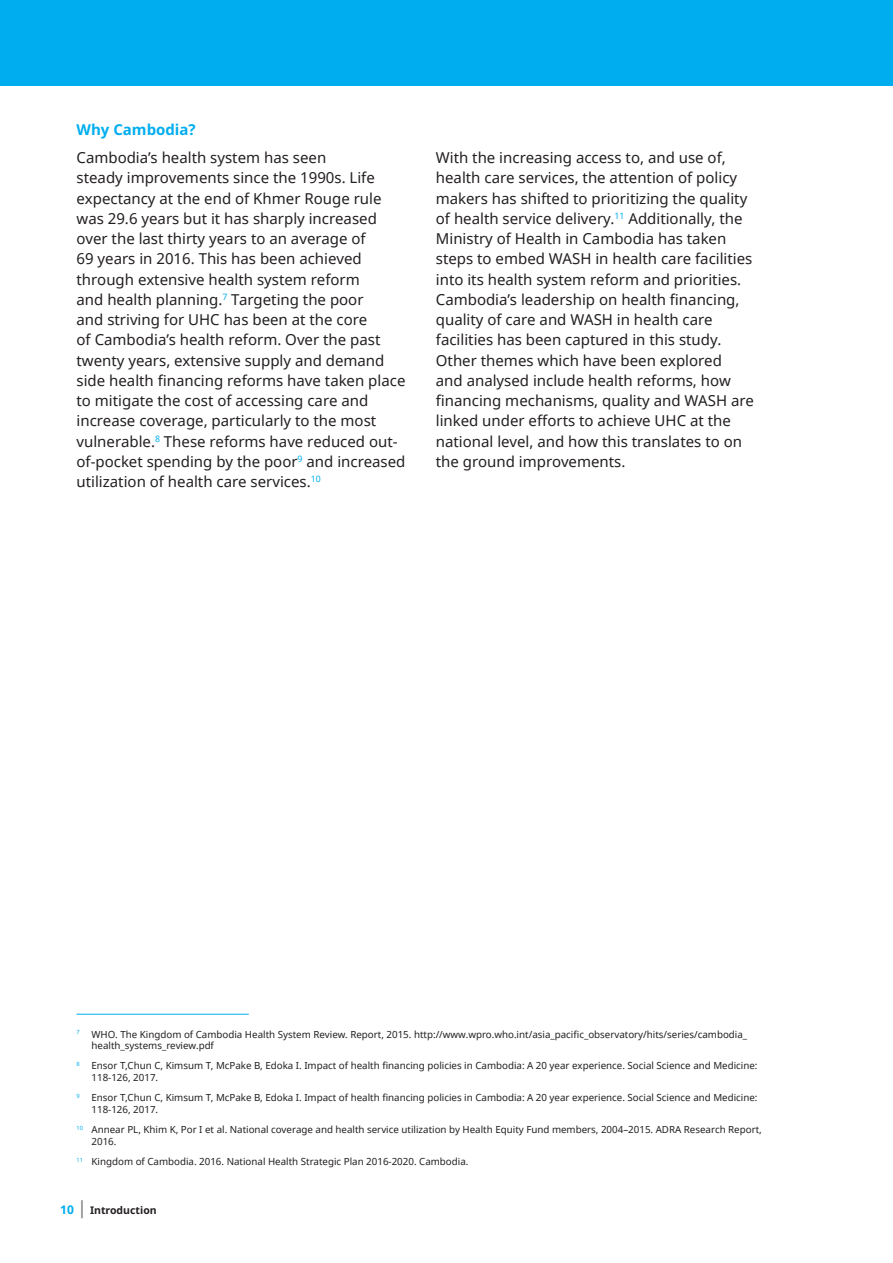
<style>
.page{position:relative;width:893px;height:1263px;background:#fff}
.page>*{position:absolute;margin:0;border:0;box-sizing:border-box;transform-origin:0 0}
.t1{font:15px/20.2px "Noto Sans";color:#231f20}
.Heading_2{font:700 15px "Noto Sans";color:#00aeef}
.t2{font:700 10.5px "Noto Sans";color:#231f20}
.t3{font:9.75px/11.7px "Noto Sans";color:#231f20}
.s1{font-size:12px;color:#00aeef}
.s2{font-weight:400;font-size:18px;color:#76787b}
</style>
<div class="page">
<div style="left:0;top:0;width:892px;height:85px;background:#00aeef"></div>
<hr style="left:77px;top:1014px;width:172px;height:1px;background:#00aeef">
<p class="Heading_2" style="left:77px;top:119px;width:121px">Why Cambodia?</p>
<p class="t1" style="left:77px;top:147px;width:330px">Cambodia’s health system has seen<br>steady improvements since the 1990s. Life expectancy at the end of Khmer Rouge rule was 29.6 years but it has sharply increased over the last thirty years to an average of<br>69 years in 2016. This has been achieved through extensive health system reform<br>and health planning.<sup>7</sup> Targeting the poor<br>and striving for UHC has been at the core<br>of Cambodia’s health reform. Over the past twenty years, extensive supply and demand side health financing reforms have taken place to mitigate the cost of accessing care and increase coverage, particularly to the most vulnerable.<sup>8</sup> These reforms have reduced out&shy;of-pocket spending by the poor<sup>9</sup> and increased utilization of health care services.<sup>10</sup></p>
<p class="t1" style="left:436px;top:147px;width:320px">With the increasing access to, and use of, health care services, the attention of policy makers has shifted to prioritizing the quality of health service delivery.<sup>11</sup> Additionally, the Ministry of Health in Cambodia has taken steps to embed WASH in health care facilities into its health system reform and priorities.<br>Cambodia’s leadership on health financing, quality of care and WASH in health care facilities has been captured in this study.<br>Other themes which have been explored<br>and analysed include health reforms, how financing mechanisms, quality and WASH are linked under efforts to achieve UHC at the national level, and how this translates to on the ground improvements.</p>
<p class="t3" style="left:92px;top:1028px;width:657px;text-indent:-15px"><sup>7</sup> WHO. The Kingdom of Cambodia Health System Review. Report, 2015. http://www.wpro.who.int/asia_pacific_observatory/hits/series/cambodia_ health_systems_review.pdf</p>
<p class="t3" style="left:92px;top:1060px;width:667px;text-indent:-15px"><sup>8</sup> Ensor T,Chun C, Kimsum T, McPake B, Edoka I. Impact of health financing policies in Cambodia: A 20 year experience. Social Science and Medicine:<br>118-126, 2017.</p>
<p class="t3" style="left:92px;top:1092px;width:667px;text-indent:-15px"><sup>9</sup> Ensor T,Chun C, Kimsum T, McPake B, Edoka I. Impact of health financing policies in Cambodia: A 20 year experience. Social Science and Medicine:<br>118-126, 2017.</p>
<p class="t3" style="left:92px;top:1124px;width:672px;text-indent:-15px"><sup>10</sup> Annear PL, Khim K, Por I et al. National coverage and health service utilization by Health Equity Fund members, 2004–2015. ADRA Research Report,<br>2016.</p>
<p class="t3" style="left:77px;top:1155px;width:393px"><sup>11</sup> Kingdom of Cambodia. 2016. National Health Strategic Plan 2016-2020. Cambodia.</p>
<p class="t2" style="left:60px;top:1202px;width:98px"><span class="s1">10</span> <span class="s2">|</span> Introduction</p>
</div>
